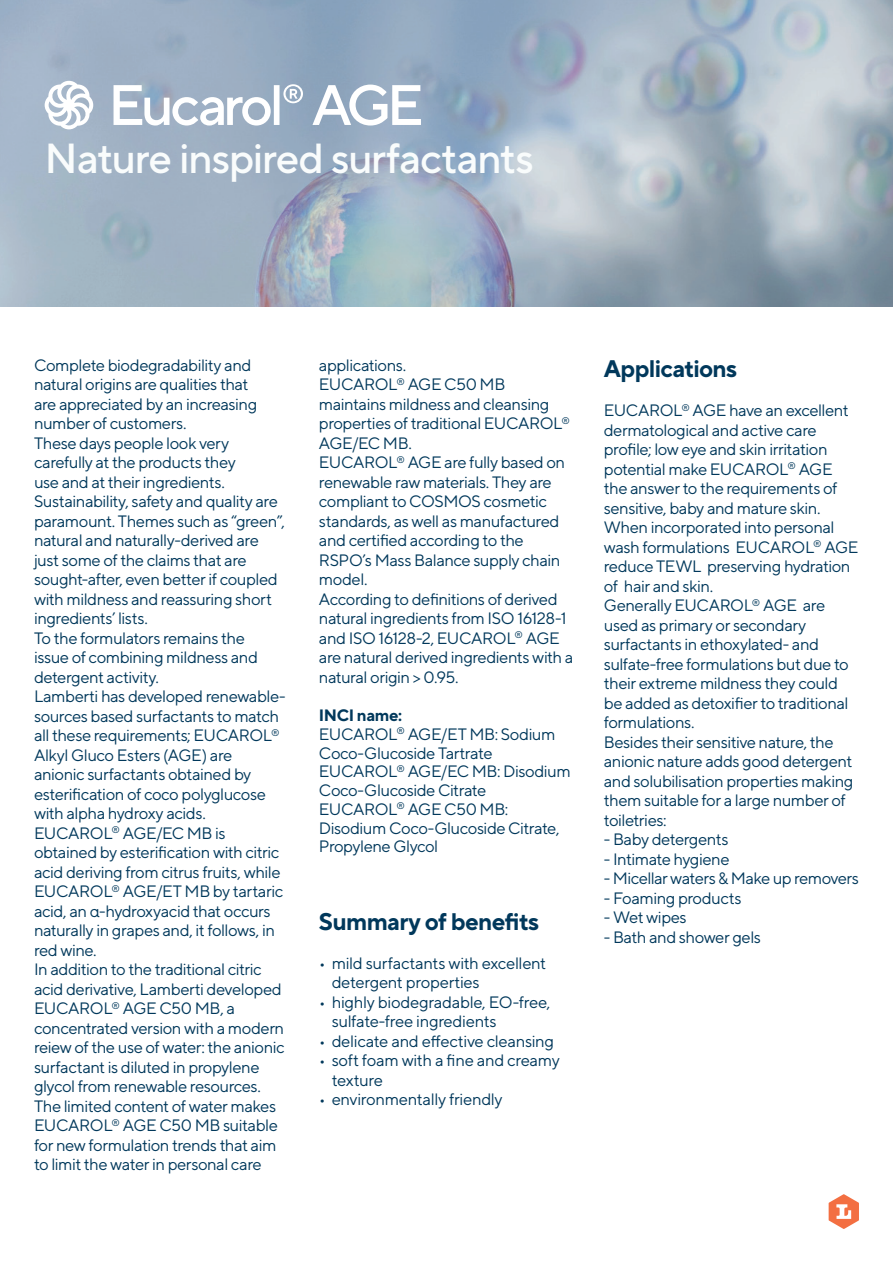
<style>
.page{position:relative;width:893px;height:1263px;background:#fff}
.page>*{position:absolute;margin:0;border:0;box-sizing:border-box;transform-origin:0 0}
.t1{font:500 42px "TT Norms Pro";letter-spacing:-.03em;color:#f9fcfc}
.t2{font:700 24px "TT Norms Pro";letter-spacing:-.025em;color:#01385b}
.t3{font:16.5px/19.5px "TT Norms Pro";letter-spacing:-.025em;color:#01385b}
.s1{font-weight:700}
</style>
<div class="page">
<svg style="left:0;top:0;width:893px;height:307px;background:#a0b1c1"></svg>
<svg style="left:829px;top:1194px;width:30px;height:35px"></svg>
<svg style="left:45px;top:81px;width:48px;height:48px"></svg>
<svg style="left:114px;top:84px;width:307px;height:42px"></svg>
<h1 class="t1" style="left:45px;top:127px;width:491px">Nature inspired surfactants</h1>
<p class="t3" style="left:34px;top:354px;width:253px">Complete biodegradability and natural origins are qualities that<br>are appreciated by an increasing number of customers.<br>These days people look very carefully at the products they<br>use and at their ingredients.<br>Sustainability, safety and quality are paramount. Themes such as “green”, natural and naturally-derived are just some of the claims that are sought-after, even better if coupled with mildness and reassuring short ingredients’ lists.<br>To the formulators remains the<br>issue of combining mildness and detergent activity.<br>Lamberti has developed renewable&shy;sources based surfactants to match all these requirements; EUCAROL<sup>®<br></sup>Alkyl Gluco Esters (AGE) are anionic surfactants obtained by esterification of coco polyglucose with alpha hydroxy acids.<br>EUCAROL<sup>®</sup> AGE/EC MB is obtained by esterification with citric acid deriving from citrus fruits, while<br>EUCAROL<sup>®</sup> AGE/ET MB by tartaric acid, an α-hydroxyacid that occurs naturally in grapes and, it follows, in red wine.<br>In addition to the traditional citric acid derivative, Lamberti developed<br>EUCAROL<sup>®</sup> AGE C50 MB, a concentrated version with a modern reiew of the use of water: the anionic surfactant is diluted in propylene glycol from renewable resources.<br>The limited content of water makes<br>EUCAROL<sup>®</sup> AGE C50 MB suitable for new formulation trends that aim to limit the water in personal care</p>
<p class="t3" style="left:319px;top:354px;width:256px">applications.<br>EUCAROL<sup>®</sup> AGE C50 MB maintains mildness and cleansing properties of traditional EUCAROL<sup>®<br></sup>AGE/EC MB.<br>EUCAROL<sup>®</sup> AGE are fully based on renewable raw materials. They are compliant to COSMOS cosmetic standards, as well as manufactured and certified according to the<br>RSPO’s Mass Balance supply chain model.<br>According to definitions of derived natural ingredients from ISO 16128-1 and ISO 16128-2, EUCAROL<sup>®</sup> AGE are natural derived ingredients with a natural origin &gt; 0.95.</p>
<p class="t3" style="left:319px;top:705px;width:253px;line-height:18.8px"><span class="s1">INCI name:<br></span>EUCAROL<sup>®</sup> AGE/ET MB: Sodium<br>Coco-Glucoside Tartrate<br>EUCAROL<sup>®</sup> AGE/EC MB: Disodium<br>Coco-Glucoside Citrate<br>EUCAROL<sup>®</sup> AGE C50 MB:<br>Disodium Coco-Glucoside Citrate,<br>Propylene Glycol</p>
<h2 class="t2" style="left:319px;top:903px;width:222px">Summary of benefits</h2>
<p class="t3" style="left:332px;top:952px;width:216px;text-indent:-13px">• mild surfactants with excellent detergent properties</p>
<p class="t3" style="left:332px;top:991px;width:220px;text-indent:-13px">• highly biodegradable, EO-free, sulfate-free ingredients</p>
<p class="t3" style="left:319px;top:1030px;width:237px">• delicate and effective cleansing</p>
<p class="t3" style="left:332px;top:1049px;width:230px;text-indent:-13px">• soft foam with a fine and creamy texture</p>
<p class="t3" style="left:319px;top:1088px;width:185px">• environmentally friendly</p>
<h2 class="t2" style="left:604px;top:351px;width:135px">Applications</h2>
<p class="t3" style="left:604px;top:399px;width:256px">EUCAROL<sup>®</sup> AGE have an excellent dermatological and active care profile; low eye and skin irritation potential make EUCAROL<sup>®</sup> AGE the answer to the requirements of sensitive, baby and mature skin.<br>When incorporated into personal wash formulations EUCAROL<sup>®</sup> AGE reduce TEWL preserving hydration of hair and skin.<br>Generally EUCAROL<sup>®</sup> AGE are used as primary or secondary surfactants in ethoxylated- and sulfate-free formulations but due to their extreme mildness they could be added as detoxifier to traditional formulations.<br>Besides their sensitive nature, the anionic nature adds good detergent and solubilisation properties making them suitable for a large number of toiletries:</p>
<p class="t3" style="left:604px;top:828px;width:126px">- Baby detergents</p>
<p class="t3" style="left:604px;top:848px;width:127px">- Intimate hygiene</p>
<p class="t3" style="left:604px;top:867px;width:257px">- Micellar waters &amp; Make up removers</p>
<p class="t3" style="left:604px;top:887px;width:139px">- Foaming products</p>
<p class="t3" style="left:604px;top:906px;width:84px">- Wet wipes</p>
<p class="t3" style="left:604px;top:926px;width:159px">- Bath and shower gels</p>
</div>
